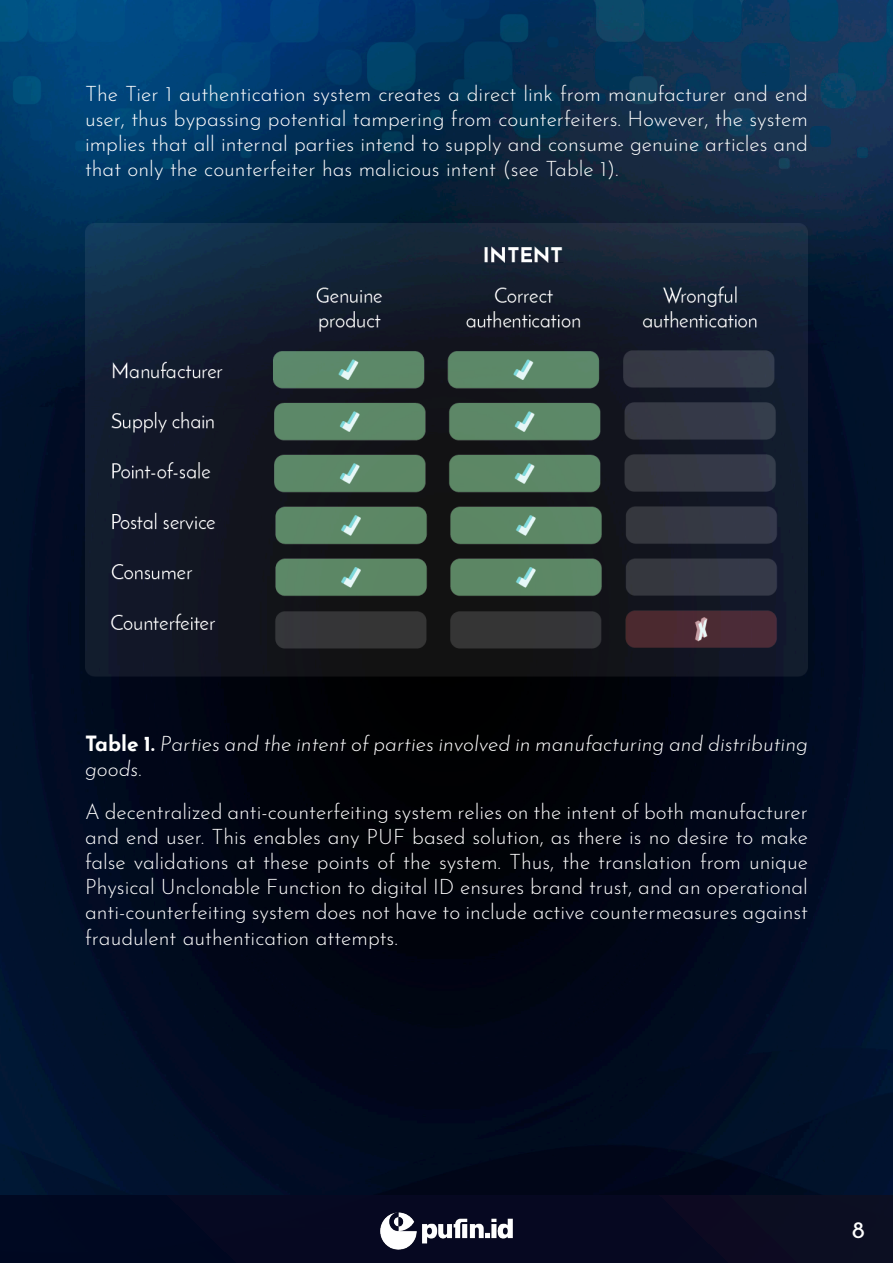
<style>
.page{position:relative;width:893px;height:1263px;background:#fff}
.page>*{position:absolute;margin:0;border:0;box-sizing:border-box;transform-origin:0 0}
.t1{font:24px "Josefin Sans";color:#fff}
.t2{font:300 21px/25.2px "Josefin Sans";color:#fff;text-align:justify}
.t3{font:italic 300 21px/25.2px "Josefin Sans";color:#fff}
.s1{font-weight:700;font-style:normal}
</style>
<div class="page">
<img style="left:0;top:0;width:893px;height:1196px">
<div style="left:0;top:1196px;width:893px;height:67px;background:#060821"></div>
<img style="left:380px;top:1212px;width:133px;height:38px">
<img style="left:85px;top:223px;width:723px;height:453px">
<p class="t2" style="left:85px;top:79px;width:724px">The Tier 1 authentication system creates a direct link from manufacturer and end user, thus bypassing potential tampering from counterfeiters. However, the system implies that all internal parties intend to supply and consume genuine articles and that only the counterfeiter has malicious intent (see Table 1).</p>
<p class="t3" style="left:85px;top:729px;width:724px"><span class="s1">Table 1.</span> Parties and the intent of parties involved in manufacturing and distributing goods.</p>
<p class="t2" style="left:85px;top:797px;width:724px">A decentralized anti-counterfeiting system relies on the intent of both manufacturer and end user. This enables any PUF based solution, as there is no desire to make false validations at these points of the system. Thus, the translation from unique Physical Unclonable Function to digital ID ensures brand trust, and an operational anti-counterfeiting system does not have to include active countermeasures against fraudulent authentication attempts.</p>
<p class="t1" style="left:852px;top:1210px;width:14px">8</p>
</div>
